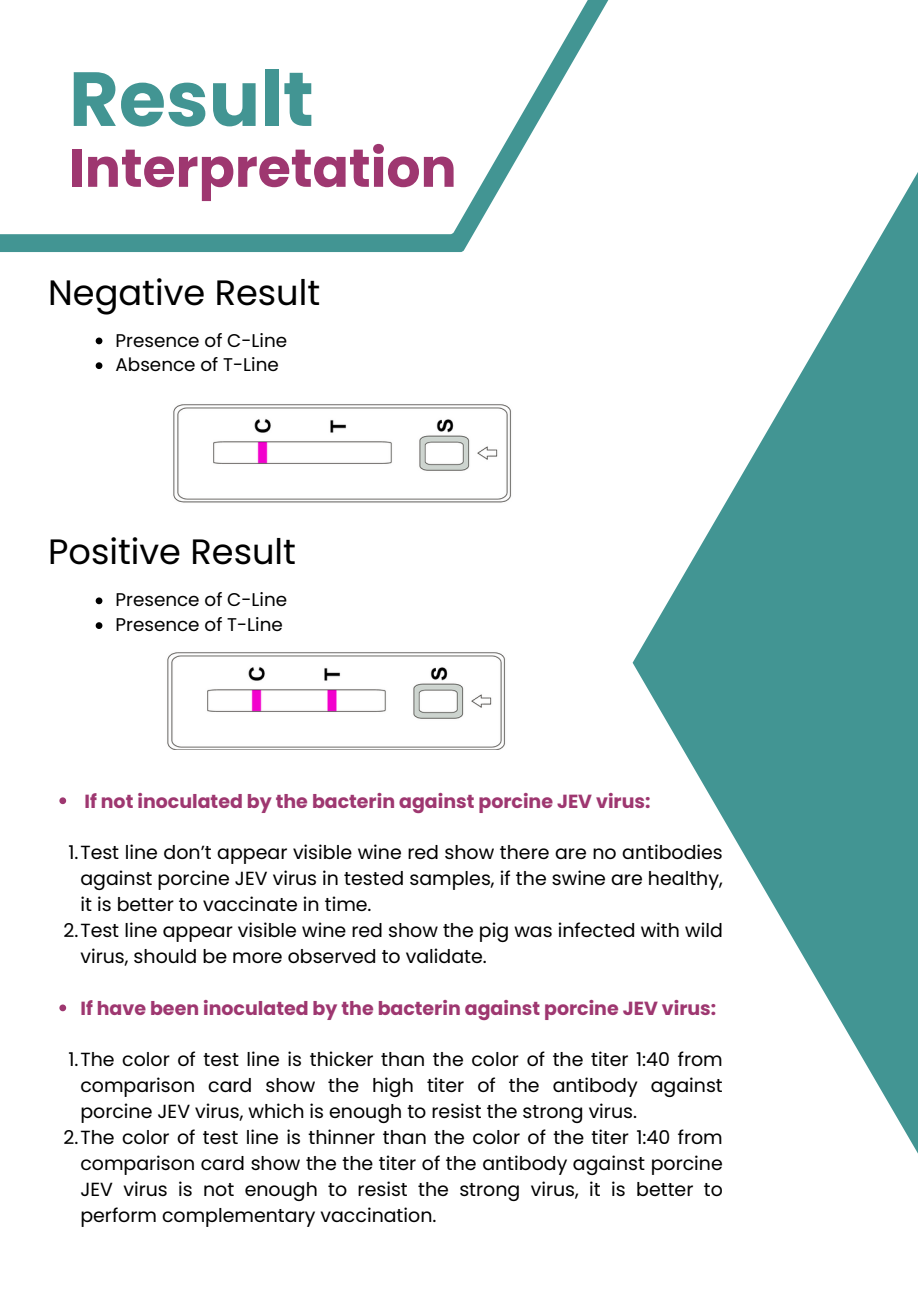
<style>
.page{position:relative;width:918px;height:1289px;background:#fff}
.page>*{position:absolute;margin:0;border:0;box-sizing:border-box;transform-origin:0 0}
.t1{font:700 76.5px "Poppins";color:#429593}
.t2{font:700 53.55px "Poppins";color:#9e3770}
.t3{font:35.25px "Poppins";color:#000}
.t4{font:19.05px "Poppins";color:#000}
.t5{font:700 19.05px "Poppins";color:#9e3770}
.t6{font:18.3px/24.8px "Poppins";color:#000}
</style>
<div class="page">
<svg style="left:633px;top:172px;width:285px;height:982px;fill:#429593"></svg>
<svg style="left:0;top:0;width:719px;height:252px"></svg>
<img style="left:173px;top:404px;width:338px;height:99px">
<img style="left:167px;top:652px;width:338px;height:97px">
<svg style="left:96px;top:337px;width:6px;height:7px"></svg>
<svg style="left:96px;top:362px;width:6px;height:7px"></svg>
<svg style="left:96px;top:597px;width:6px;height:7px"></svg>
<svg style="left:96px;top:622px;width:6px;height:7px"></svg>
<svg style="left:59px;top:797px;width:7px;height:7px"></svg>
<svg style="left:59px;top:1004px;width:7px;height:7px"></svg>
<h1 class="t1" style="left:69px;top:46px;width:246px">Result</h1>
<h2 class="t2" style="left:69px;top:130px;width:389px">Interpretation</h2>
<h3 class="t3" style="left:48px;top:268px;width:274px">Negative Result</h3>
<p class="t6" style="left:116px;top:328px;width:173px">Presence of C-Line<br>Absence of T-Line</p>
<h3 class="t3" style="left:48px;top:527px;width:249px">Positive Result</h3>
<p class="t6" style="left:116px;top:587px;width:173px">Presence of C-Line<br>Presence of T-Line</p>
<p class="t5" style="left:84px;top:787px;width:568px">If not inoculated by the bacterin against porcine JEV virus:</p>
<p class="t4" style="left:68px;top:839px;width:656px">1.Test line don’t appear visible wine red show there are no antibodies</p>
<p class="t4" style="left:80px;top:865px;width:644px">against porcine JEV virus in tested samples, if the swine are healthy,</p>
<p class="t4" style="left:80px;top:890px;width:293px">it is better to vaccinate in time.</p>
<p class="t4" style="left:64px;top:916px;width:661px">2.Test line appear visible wine red show the pig was infected with wild</p>
<p class="t4" style="left:80px;top:942px;width:408px">virus, should be more observed to validate.</p>
<p class="t5" style="left:80px;top:994px;width:637px">If have been inoculated by the bacterin against porcine JEV virus:</p>
<p class="t4" style="left:68px;top:1046px;width:656px">1.The color of test line is thicker than the color of the titer 1:40 from</p>
<p class="t4" style="left:80px;top:1072px;width:644px">comparison card show the high titer of the antibody against</p>
<p class="t4" style="left:80px;top:1097px;width:558px">porcine JEV virus, which is enough to resist the strong virus.</p>
<p class="t4" style="left:64px;top:1123px;width:661px">2.The color of test line is thinner than the color of the titer 1:40 from</p>
<p class="t4" style="left:80px;top:1149px;width:644px">comparison card show the the titer of the antibody against porcine</p>
<p class="t4" style="left:80px;top:1175px;width:644px">JEV virus is not enough to resist the strong virus, it is better to</p>
<p class="t4" style="left:80px;top:1201px;width:358px">perform complementary vaccination.</p>
</div>
